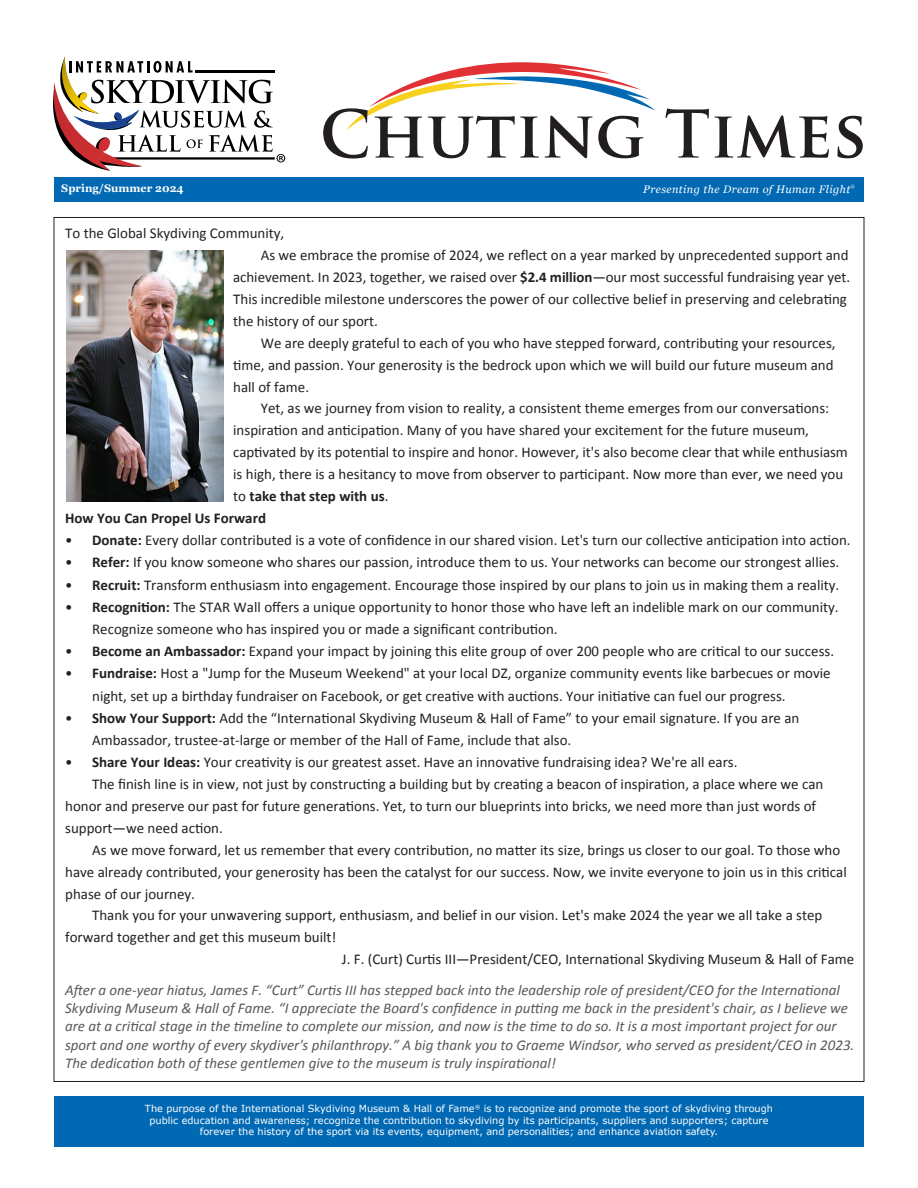
<style>
.page{position:relative;width:918px;height:1188px;background:#fff}
.page>*{position:absolute;margin:0;border:0;box-sizing:border-box;transform-origin:0 0}
.t1{font:15px/22.2px "Calibri";color:#231f20}
.t2{font:italic 15px/18.3px "Calibri";color:#57585a}
.t3{font:700 15px "Calibri";color:#231f20}
.t4{font:italic 10.95px "Georgia";letter-spacing:.04em;color:#fff}
.t5{font:700 10.95px "Georgia";color:#fff}
.t6{font:9.75px/11.7px "Verdana";color:#fff;text-align:center}
.t7{font:italic 4.65px "Georgia";color:#fff}
.s1{font-weight:700}
.s2{font-weight:400}
</style>
<div class="page">
<svg style="left:323px;top:62px;width:332px;height:97px"></svg>
<svg style="left:666px;top:108px;width:43px;height:50px"></svg>
<svg style="left:715px;top:115px;width:114px;height:43px"></svg>
<svg style="left:837px;top:116px;width:26px;height:42px"></svg>
<svg style="left:53px;top:56px;width:232px;height:115px"></svg>
<div style="left:54px;top:1096px;width:810px;height:51px;background:#0168b3"></div>
<div style="left:54px;top:177px;width:810px;height:25px;background:#0168b3"></div>
<img style="left:67px;top:251px;width:156px;height:250px">
<p class="t5" style="left:61px;top:180px;width:124px">Spring/Summer 2024</p>
<p class="t4" style="left:643px;top:181px;width:208px">Presenting the Dream of Human Flight</p>
<p class="t7" style="left:851px;top:183px;width:6px">®</p>
<p class="t1" style="left:65px;top:221px;width:221px">To the Global Skydiving Community,</p>
<p class="t1" style="left:261px;top:243px;width:589px">As we embrace the promise of 2024, we reflect on a year marked by unprecedented support and</p>
<p class="t1" style="left:233px;top:265px;width:618px">achievement. In 2023, together, we raised over <span class="s1">$2.4 million</span>—our most successful fundraising year yet.</p>
<p class="t1" style="left:233px;top:287px;width:615px">This incredible milestone underscores the power of our collective belief in preserving and celebrating</p>
<p class="t1" style="left:233px;top:309px;width:146px">the history of our sport.</p>
<p class="t1" style="left:261px;top:331px;width:576px">We are deeply grateful to each of you who have stepped forward, contributing your resources,</p>
<p class="t1" style="left:233px;top:353px;width:602px">time, and passion. Your generosity is the bedrock upon which we will build our future museum and</p>
<p class="t1" style="left:233px;top:375px;width:77px">hall of fame.</p>
<p class="t1" style="left:261px;top:397px;width:570px">Yet, as we journey from vision to reality, a consistent theme emerges from our conversations:</p>
<p class="t1" style="left:233px;top:419px;width:577px">inspiration and anticipation. Many of you have shared your excitement for the future museum,</p>
<p class="t1" style="left:233px;top:440px;width:616px">captivated by its potential to inspire and honor. However, it's also become clear that while enthusiasm</p>
<p class="t1" style="left:233px;top:462px;width:611px">is high, there is a hesitancy to move from observer to participant. Now more than ever, we need you</p>
<p class="t3" style="left:233px;top:487px;width:157px"><span class="s2">to</span> take that step with us<span class="s2">.</span></p>
<p class="t3" style="left:65px;top:509px;width:202px">How You Can Propel Us Forward</p>
<p class="t1" style="left:65px;top:528px;width:787px">• <span class="s1">Donate:</span> Every dollar contributed is a vote of confidence in our shared vision. Let's turn our collective anticipation into action.</p>
<p class="t1" style="left:65px;top:551px;width:776px">• <span class="s1">Refer:</span> If you know someone who shares our passion, introduce them to us. Your networks can become our strongest allies.</p>
<p class="t1" style="left:65px;top:573px;width:776px">• <span class="s1">Recruit:</span> Transform enthusiasm into engagement. Encourage those inspired by our plans to join us in making them a reality.</p>
<p class="t1" style="left:92px;top:595px;width:748px;text-indent:-27px">• <span class="s1">Recognition:</span> The STAR Wall offers a unique opportunity to honor those who have left an indelible mark on our community.<br>Recognize someone who has inspired you or made a significant contribution.</p>
<p class="t1" style="left:65px;top:639px;width:770px">• <span class="s1">Become an Ambassador:</span> Expand your impact by joining this elite group of over 200 people who are critical to our success.</p>
<p class="t1" style="left:92px;top:662px;width:740px;text-indent:-27px">• <span class="s1">Fundraise:</span> Host a "Jump for the Museum Weekend" at your local DZ, organize community events like barbecues or movie night, set up a birthday fundraiser on Facebook, or get creative with auctions. Your initiative can fuel our progress.</p>
<p class="t1" style="left:92px;top:706px;width:709px;text-indent:-27px">• <span class="s1">Show Your Support:</span> Add the “International Skydiving Museum &amp; Hall of Fame” to your email signature. If you are an<br>Ambassador, trustee-at-large or member of the Hall of Fame, include that also.</p>
<p class="t1" style="left:65px;top:750px;width:674px">• <span class="s1">Share Your Ideas:</span> Your creativity is our greatest asset. Have an innovative fundraising idea? We're all ears.</p>
<p class="t1" style="left:92px;top:772px;width:733px">The finish line is in view, not just by constructing a building but by creating a beacon of inspiration, a place where we can</p>
<p class="t1" style="left:65px;top:794px;width:752px">honor and preserve our past for future generations. Yet, to turn our blueprints into bricks, we need more than just words of</p>
<p class="t1" style="left:65px;top:816px;width:159px">support—we need action.</p>
<p class="t1" style="left:92px;top:838px;width:750px">As we move forward, let us remember that every contribution, no matter its size, brings us closer to our goal. To those who</p>
<p class="t1" style="left:65px;top:860px;width:783px">have already contributed, your generosity has been the catalyst for our success. Now, we invite everyone to join us in this critical</p>
<p class="t1" style="left:65px;top:882px;width:131px">phase of our journey.</p>
<p class="t1" style="left:92px;top:904px;width:732px">Thank you for your unwavering support, enthusiasm, and belief in our vision. Let's make 2024 the year we all take a step</p>
<p class="t1" style="left:65px;top:926px;width:273px">forward together and get this museum built!</p>
<p class="t1" style="left:342px;top:947px;width:514px">J. F. (Curt) Curtis III—President/CEO, International Skydiving Museum &amp; Hall of Fame</p>
<p class="t2" style="left:65px;top:980px;width:791px">After a one-year hiatus, James F. “Curt” Curtis III has stepped back into the leadership role of president/CEO for the International Skydiving Museum &amp; Hall of Fame. “I appreciate the Board's confidence in putting me back in the president's chair, as I believe we are at a critical stage in the timeline to complete our mission, and now is the time to do so. It is a most important project for our sport and one worthy of every skydiver's philanthropy.” A big thank you to Graeme Windsor, who served as president/CEO in 2023.<br>The dedication both of these gentlemen give to the museum is truly inspirational!</p>
<p class="t6" style="left:145px;top:1103px;width:630px">The purpose of the International Skydiving Museum &amp; Hall of Fame<sup>®</sup> is to recognize and promote the sport of skydiving through public education and awareness; recognize the contribution to skydiving by its participants, suppliers and supporters; capture forever the history of the sport via its events, equipment, and personalities; and enhance aviation safety.</p>
</div>
